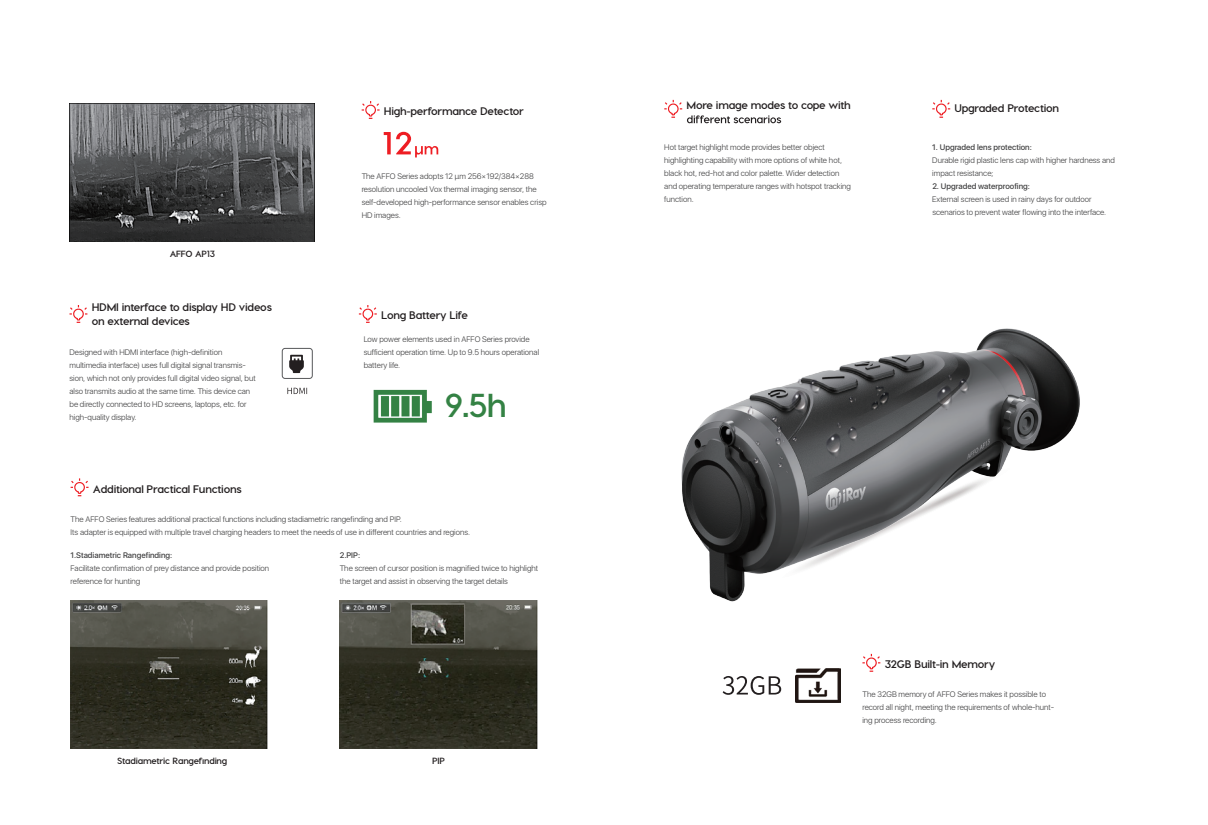
<style>
.page{position:relative;width:1208px;height:825px;background:#fff}
.page>*{position:absolute;margin:0;border:0;box-sizing:border-box;transform-origin:0 0}
.t1{font:700 33.2px "Visby CF";color:#348244}
.t2{font:700 11px/14px "Visby CF";letter-spacing:-.025em;color:#231f20}
.t3{font:700 9px "Visby CF";letter-spacing:-.025em;color:#231f20}
.t4{font:300 8px/13px "SFUI Display";color:#3e3e3f}
.t5{font:500 8px "SFUI Display";color:#3e3e3f}
</style>
<div class="page">
<img style="left:71px;top:600px;width:197px;height:148px">
<img style="left:340px;top:600px;width:197px;height:148px">
<img style="left:681px;top:328px;width:399px;height:364px">
<svg style="left:384px;top:132px;width:54px;height:25px"></svg>
<svg style="left:362px;top:101px;width:17px;height:18px"></svg>
<svg style="left:69px;top:305px;width:18px;height:18px"></svg>
<svg style="left:359px;top:305px;width:18px;height:18px"></svg>
<svg style="left:71px;top:478px;width:17px;height:18px"></svg>
<svg style="left:664px;top:100px;width:117px;height:23px"></svg>
<svg style="left:862px;top:654px;width:18px;height:18px"></svg>
<svg style="left:932px;top:100px;width:18px;height:18px"></svg>
<img style="left:373px;top:389px;width:59px;height:34px">
<svg style="left:722px;top:676px;width:59px;height:19px"></svg>
<svg style="left:287px;top:388px;width:20px;height:6px"></svg>
<img style="left:796px;top:668px;width:45px;height:35px">
<div style="left:282px;top:348px;width:30px;height:31px;border:1px solid #57585a;border-radius:3px"></div>
<svg style="left:289px;top:355px;width:15px;height:18px"></svg>
<img style="left:69px;top:103px;width:246px;height:138px">
<h2 class="t2" style="left:384px;top:104px;width:141px">High-performance Detector</h2>
<p class="t3" style="left:170px;top:248px;width:47px">AFFO AP13</p>
<h2 class="t2" style="left:92px;top:300px;width:182px">HDMI interface to display HD videos on external devices</h2>
<p class="t4" style="left:69px;top:346px;width:188px">Designed with HDMI interface (high-definition multimedia interface) uses full digital signal transmis&shy;sion, which not only provides full digital video signal, but also transmits audio at the same time. This device can be directly connected to HD screens, laptops, etc. for high-quality display.</p>
<p class="t4" style="left:362px;top:170px;width:186px">The AFFO Series adopts 12 μm 256×192/384×288 resolution uncooled Vox thermal imaging sensor, the self-developed high-performance sensor enables crisp HD images.</p>
<h2 class="t2" style="left:381px;top:308px;width:88px">Long Battery Life</h2>
<p class="t4" style="left:364px;top:333px;width:177px">Low power elements used in AFFO Series provide sufficient operation time. Up to 9.5 hours operational battery life.</p>
<h1 class="t1" style="left:445px;top:385px;width:63px">9.5h</h1>
<h2 class="t2" style="left:93px;top:481px;width:150px">Additional Practical Functions</h2>
<p class="t4" style="left:71px;top:513px;width:401px">The AFFO Series features additional practical functions including stadiametric rangefinding and PIP.<br>Its adapter is equipped with multiple travel charging headers to meet the needs of use in different countries and regions.</p>
<p class="t5" style="left:71px;top:550px;width:103px">1.Stadiametric Rangefinding:</p>
<p class="t4" style="left:71px;top:562px;width:200px">Facilitate confirmation of prey distance and provide position reference for hunting</p>
<p class="t5" style="left:340px;top:550px;width:22px">2.PIP:</p>
<p class="t4" style="left:340px;top:562px;width:200px">The screen of cursor position is magnified twice to highlight the target and assist in observing the target details</p>
<p class="t3" style="left:117px;top:755px;width:111px">Stadiametric Rangefinding</p>
<p class="t3" style="left:432px;top:755px;width:14px">PIP</p>
<h2 class="t2" style="left:686px;top:98px;width:166px">More image modes to cope with</h2>
<p class="t4" style="left:664px;top:141px;width:188px">Hot target highlight mode provides better object highlighting capability with more options of white hot, black hot, red-hot and color palette. Wider detection and operating temperature ranges with hotspot tracking function.</p>
<h2 class="t2" style="left:954px;top:101px;width:106px">Upgraded Protection</h2>
<p class="t5" style="left:932px;top:141px;width:101px">1. Upgraded lens protection:</p>
<p class="t4" style="left:932px;top:154px;width:184px">Durable rigid plastic lens cap with higher hardness and impact resistance;</p>
<p class="t5" style="left:932px;top:180px;width:99px">2. Upgraded waterproofing:</p>
<p class="t4" style="left:932px;top:193px;width:175px">External screen is used in rainy days for outdoor scenarios to prevent water flowing into the interface.</p>
<h2 class="t2" style="left:884px;top:657px;width:112px">32GB Built-in Memory</h2>
<p class="t4" style="left:862px;top:688px;width:193px">The 32GB memory of AFFO Series makes it possible to record all night, meeting the requirements of whole-hunt&shy;ing process recording.</p>
</div>
